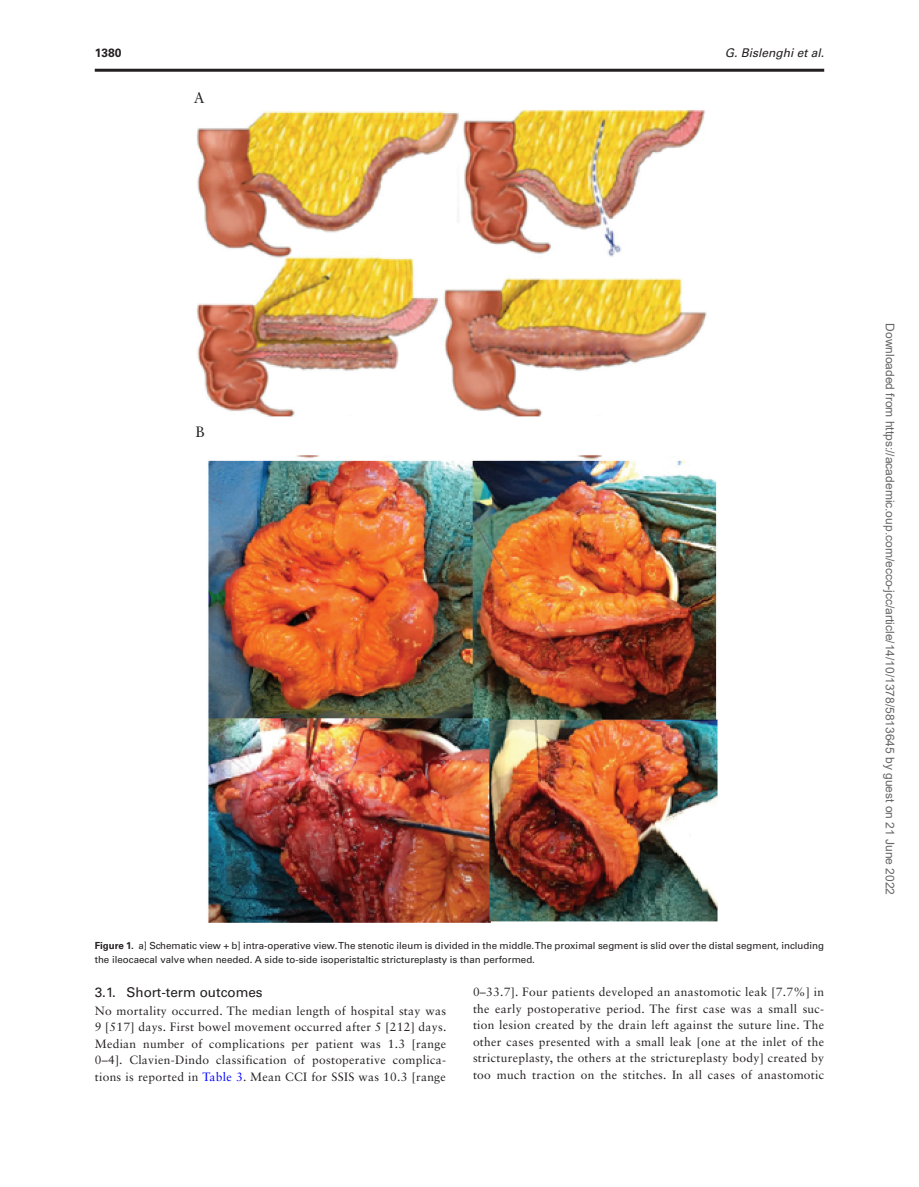
<style>
.page{position:relative;width:919px;height:1187px;background:#fff}
.page>*{position:absolute;margin:0;border:0;box-sizing:border-box;transform-origin:0 0}
.t1{font:15px "Sabon LT Std";color:#231f20}
.t2{font:13.5px "Univers LT Std";color:#231f20}
.t3{font:12px/16.5px "Sabon LT Std";letter-spacing:.025em;color:#231f20;text-align:justify}
.t4{font:12px "Arial";color:#666}
.t5{font:italic 12px "Univers LT Std";color:#231f20}
.t6{font:700 12px "Univers LT Std";color:#231f20}
.t7{font:9.75px/14.2px "Univers LT Std";color:#231f20}
.s1{font-weight:700}
.s2{color:#00f}
</style>
<div class="page">
<img style="left:197px;top:110px;width:521px;height:812px">
<hr style="left:95px;top:69px;width:729px;height:3px;background:#231f20">
<p class="t6" style="left:95px;top:45px;width:28px">1380</p>
<p class="t5" style="left:724px;top:45px;width:101px">G. Bislenghi et al.</p>
<p class="t1" style="left:194px;top:88px;width:12px">A</p>
<p class="t1" style="left:195px;top:422px;width:11px">B</p>
<p class="t7" style="left:95px;top:938px;width:730px"><span class="s1">Figure 1.</span> a] Schematic view + b] intra-operative view. The stenotic ileum is divided in the middle. The proximal segment is slid over the distal segment, including the ileocaecal valve when needed. A side to-side isoperistaltic strictureplasty is than performed.</p>
<p class="t2" style="left:95px;top:984px;width:169px">3.1. Short-term outcomes</p>
<p class="t3" style="left:95px;top:1002px;width:353px">No mortality occurred. The median length of hospital stay was 9 [517] days. First bowel movement occurred after 5 [212] days.<br>Median number of complications per patient was 1.3 [range 0–4]. Clavien-Dindo classification of postoperative complica&shy;tions is reported in <span class="s2">Table 3</span>. Mean CCI for SSIS was 10.3 [range</p>
<p class="t3" style="left:473px;top:983px;width:353px">0–33.7]. Four patients developed an anastomotic leak [7.7%] in the early postoperative period. The first case was a small suc&shy;tion lesion created by the drain left against the suture line. The other cases presented with a small leak [one at the inlet of the strictureplasty, the others at the strictureplasty body] created by too much traction on the stitches. In all cases of anastomotic</p>
<p class="t4" style="left:894px;top:323px;width:573px;rotate:90deg">Downloaded from https://academic.oup.com/ecco-jcc/article/14/10/1378/5813645 by guest on 21 June 2022</p>
</div>
